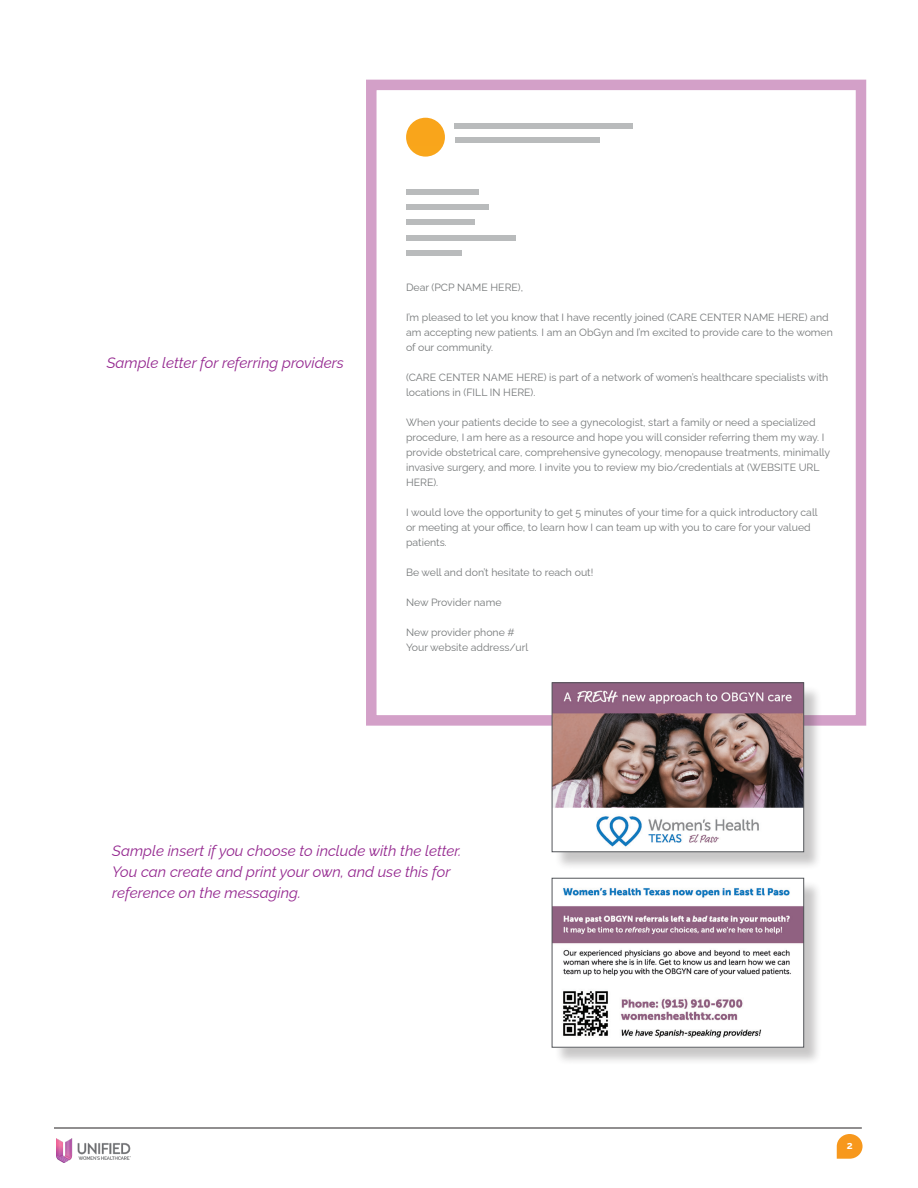
<style>
.page{position:relative;width:918px;height:1188px;background:#fff}
.page>*{position:absolute;margin:0;border:0;box-sizing:border-box;transform-origin:0 0}
.Small_text{font:italic 100 15px/21px "Raleway";color:#94278f}
.Small_text-2{font:100 10.5px/15px "Raleway";color:#757879}
.t1{font:700 10.5px "Raleway";color:#fff}
</style>
<div class="page">
<svg style="left:837px;top:1134px;width:26px;height:25px"></svg>
<img style="left:56px;top:1139px;width:74px;height:24px">
<hr style="left:54px;top:1128px;width:808px;height:1px;background:#231f20">
<div style="left:366px;top:80px;width:500px;height:646px;border:10px solid #d3a0c8"></div>
<div style="left:455px;top:123px;width:178px;height:6px;background:#b9bbbc"></div>
<div style="left:406px;top:189px;width:72px;height:5px;background:#b9bbbc"></div>
<div style="left:406px;top:204px;width:83px;height:6px;background:#b9bbbc"></div>
<div style="left:406px;top:220px;width:68px;height:5px;background:#b9bbbc"></div>
<div style="left:406px;top:235px;width:110px;height:5px;background:#b9bbbc"></div>
<div style="left:406px;top:250px;width:56px;height:6px;background:#b9bbbc"></div>
<div style="left:455px;top:137px;width:144px;height:6px;background:#b9bbbc"></div>
<div style="left:406px;top:118px;width:39px;height:39px;background:#f9a51b;border-radius:19px"></div>
<div style="left:554px;top:685px;width:269px;height:186px;background:#231f20;opacity:.25"></div>
<img style="left:554px;top:685px;width:248px;height:165px">
<div style="left:552px;top:683px;width:252px;height:169px;border:1px solid #53565a"></div>
<div style="left:554px;top:880px;width:269px;height:186px;background:#231f20;opacity:.25"></div>
<img style="left:554px;top:880px;width:248px;height:165px">
<div style="left:552px;top:878px;width:252px;height:169px;border:1px solid #53565a"></div>
<p class="Small_text" style="left:107px;top:351px;width:239px">Sample letter for referring providers</p>
<p class="Small_text-2" style="left:406px;top:278px;width:119px">Dear (PCP NAME HERE),</p>
<p class="Small_text-2" style="left:406px;top:308px;width:428px">I’m pleased to let you know that I have recently joined (CARE CENTER NAME HERE) and am accepting new patients. I am an ObGyn and I’m excited to provide care to the women of our community.</p>
<p class="Small_text-2" style="left:406px;top:368px;width:424px">(CARE CENTER NAME HERE) is part of a network of women’s healthcare specialists with locations in (FILL IN HERE).</p>
<p class="Small_text-2" style="left:406px;top:413px;width:426px">When your patients decide to see a gynecologist, start a family or need a specialized procedure, I am here as a resource and hope you will consider referring them my way. I provide obstetrical care, comprehensive gynecology, menopause treatments, minimally invasive surgery, and more. I invite you to review my bio/credentials at (WEBSITE URL HERE).</p>
<p class="Small_text-2" style="left:406px;top:503px;width:413px">I would love the opportunity to get 5 minutes of your time for a quick introductory call or meeting at your office, to learn how I can team up with you to care for your valued patients.</p>
<p class="Small_text-2" style="left:406px;top:563px;width:189px">Be well and don’t hesitate to reach out!</p>
<p class="Small_text-2" style="left:406px;top:593px;width:97px">New Provider name</p>
<p class="Small_text-2" style="left:406px;top:623px;width:110px">New provider phone #</p>
<p class="Small_text-2" style="left:406px;top:638px;width:124px">Your website address/url</p>
<p class="Small_text" style="left:112px;top:839px;width:350px">Sample insert if you choose to include with the letter.<br>You can create and print your own, and use this for reference on the messaging.</p>
<p class="t1" style="left:847px;top:1139px;width:7px">2</p>
</div>
